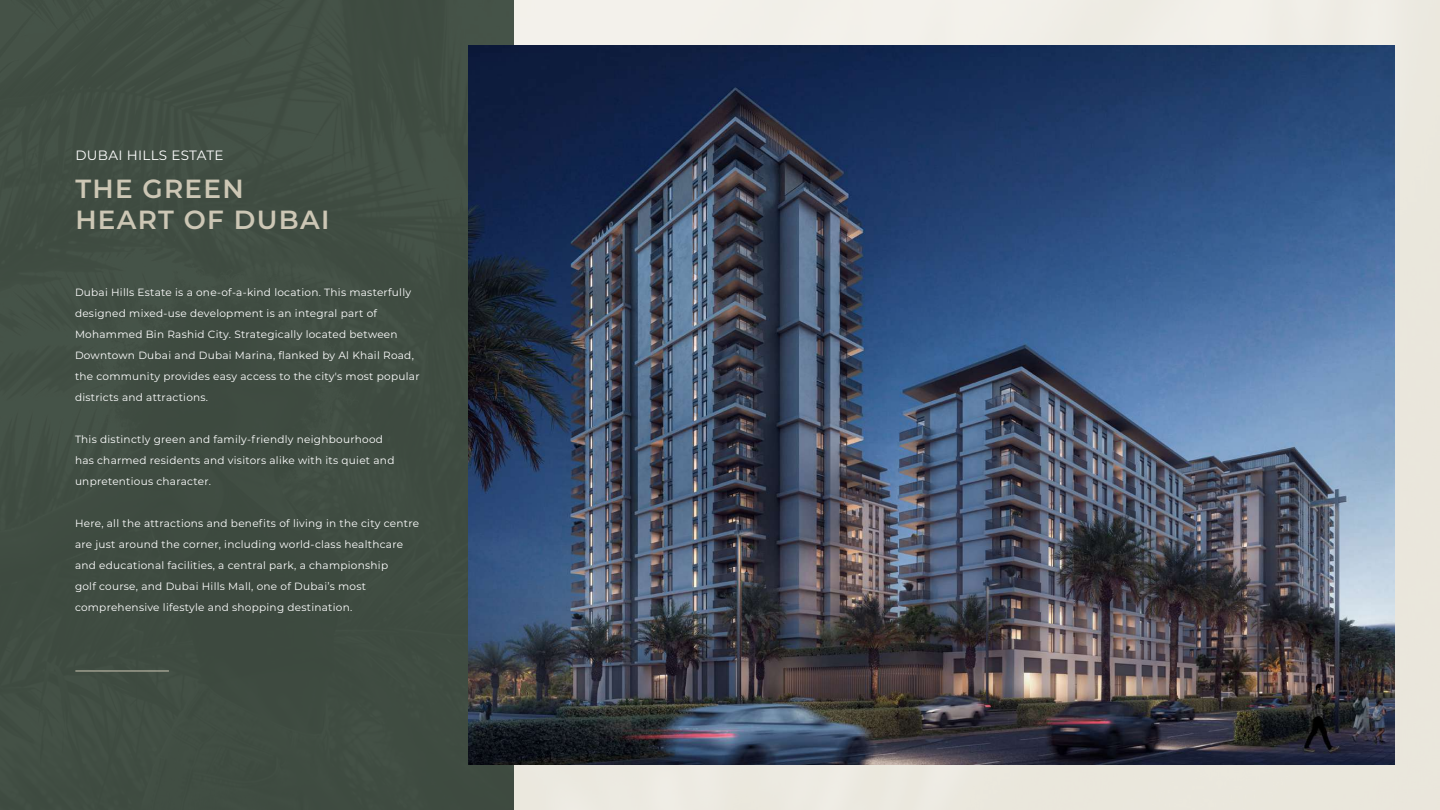
<style>
.page{position:relative;width:1440px;height:810px;background:#fff}
.page>*{position:absolute;margin:0;border:0;box-sizing:border-box;transform-origin:0 0}
.t1{font:600 26.25px/31.5px "Montserrat";letter-spacing:.05em;color:#cdc7b5}
.t2{font:13.5px "Montserrat";letter-spacing:.025em;color:#fff}
.t3{font:10.5px/21px "Montserrat";letter-spacing:.025em;color:#fff}
</style>
<div class="page">
<img style="left:513px;top:0;width:927px;height:810px">
<div style="left:0;top:0;width:513px;height:810px;background:#404c42"></div>
<img style="left:468px;top:45px;width:927px;height:720px">
<hr style="left:75px;top:671px;width:94px;height:1px;background:#cdc7b5">
<p class="t2" style="left:75px;top:146px;width:150px">DUBAI HILLS ESTATE</p>
<h1 class="t1" style="left:75px;top:171px;width:256px">THE GREEN<br>HEART OF DUBAI</h1>
<p class="t3" style="left:75px;top:282px;width:346px">Dubai Hills Estate is a one-of a- -kind location. This masterfully designed mixed-use development is an integral part of Mohammed Bin Rashid City. Strategically located between Downtown Dubai and Dubai Marina, flanked by Al Khail Road, the community provides easy access to the city s' most popular districts and attractions.</p>
<p class="t3" style="left:75px;top:429px;width:321px">This distinctly green and family-friendly neighbourhood has charmed residents and visitors alike with its quiet and unpretentious character.</p>
<p class="t3" style="left:75px;top:513px;width:346px">Here, all the attractions and benefits of living in the city centre are just around the corner, including world-class healthcare and educational facilities a, central park a, championship<br>golf course, and Dubai Hills Mall, one of Dubai s’ most comprehensive lifestyle and shopping destination.</p>
</div>
